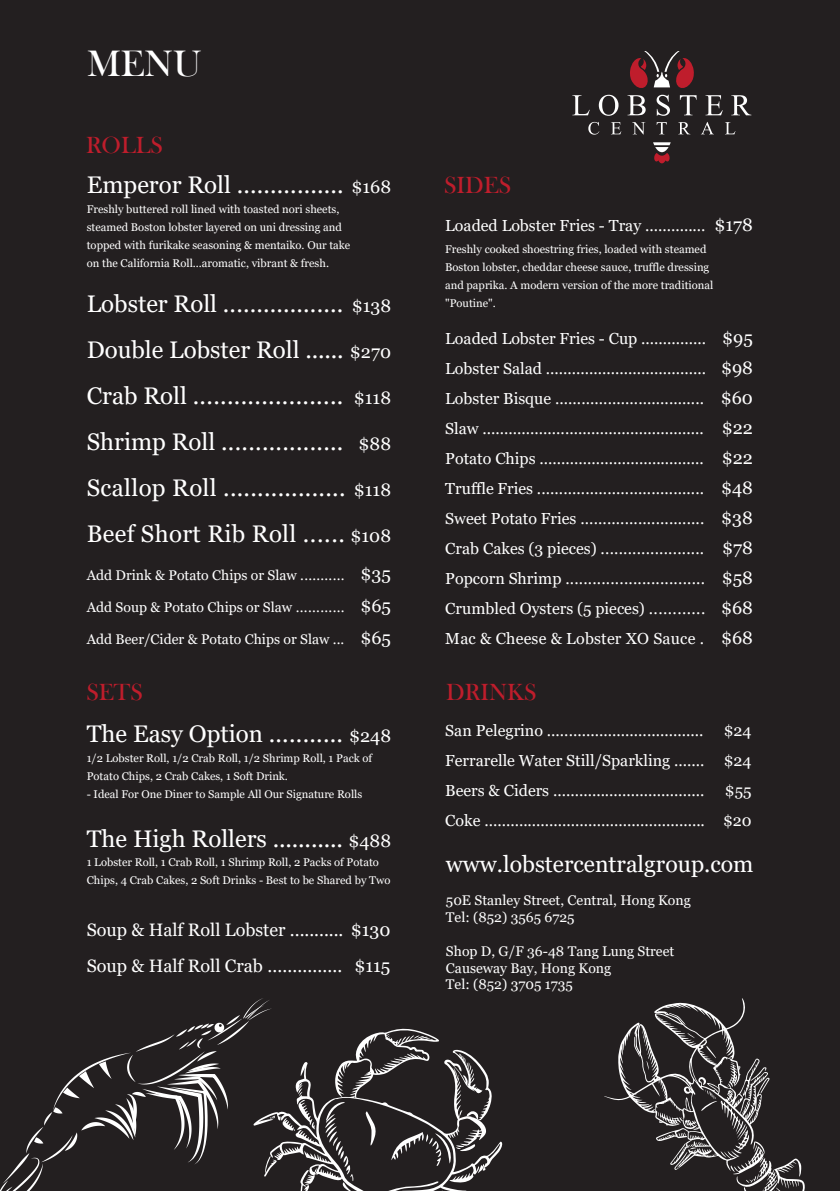
<style>
.page{position:relative;width:840px;height:1191px;background:#fff}
.page>*{position:absolute;margin:0;border:0;box-sizing:border-box;transform-origin:0 0}
.t1{font:37.8px "Bask Old Face";color:#fff}
.t2{font:24px/46px "Georgia";color:#fff;text-align:justify}
.t3{font:24px "Bask Old Face";color:#bf1d2c}
.t4{font:23px "Georgia";color:#fff}
.t5{font:18px/30px "Georgia";color:#fff;text-align:justify}
.t6{font:16px/30px "Georgia";color:#fff;text-align:justify}
.t7{font:14px/16.8px "Georgia";color:#fff}
.t8{font:11.2px/18px "Georgia";color:#fff}
</style>
<div class="page">
<div style="left:0;top:0;width:839px;height:1191px;background:#231f20"></div>
<svg style="left:630px;top:51px;width:64px;height:37px"></svg>
<svg style="left:653px;top:142px;width:17px;height:21px"></svg>
<svg style="left:572px;top:95px;width:17px;height:20px"></svg>
<svg style="left:598px;top:95px;width:20px;height:21px"></svg>
<svg style="left:627px;top:95px;width:18px;height:20px"></svg>
<svg style="left:656px;top:95px;width:13px;height:21px"></svg>
<svg style="left:679px;top:95px;width:17px;height:20px"></svg>
<svg style="left:705px;top:95px;width:17px;height:20px"></svg>
<svg style="left:731px;top:95px;width:20px;height:20px"></svg>
<svg style="left:588px;top:122px;width:11px;height:13px"></svg>
<svg style="left:611px;top:122px;width:10px;height:12px"></svg>
<svg style="left:632px;top:122px;width:13px;height:13px"></svg>
<svg style="left:656px;top:122px;width:10px;height:12px"></svg>
<svg style="left:678px;top:122px;width:12px;height:12px"></svg>
<svg style="left:701px;top:122px;width:12px;height:12px"></svg>
<svg style="left:725px;top:122px;width:10px;height:12px"></svg>
<svg style="left:0;top:998px;width:272px;height:193px"></svg>
<svg style="left:253px;top:1028px;width:249px;height:163px"></svg>
<svg style="left:604px;top:998px;width:200px;height:193px"></svg>
<h1 class="t1" style="left:87px;top:43px;width:116px">MENU</h1>
<h2 class="t3" style="left:86px;top:132px;width:78px">ROLLS</h2>
<h2 class="t2" style="left:87px;top:162px;width:258px">Emperor Roll ................</h2>
<p class="t5" style="left:351px;top:173px;width:41px">$168</p>
<p class="t8" style="left:87px;top:200px;width:265px">Freshly buttered roll lined with toasted nori sheets, steamed Boston lobster layered on uni dressing and topped with furikake seasoning &amp; mentaiko. Our take on the California Roll...aromatic, vibrant &amp; fresh.</p>
<h2 class="t2" style="left:87px;top:281px;width:260px">Lobster Roll ..................<br>Double Lobster Roll ......<br>Crab Roll ......................<br>Shrimp Roll ..................<br>Scallop Roll ..................<br>Beef Short Rib Roll ......</h2>
<p class="t5" style="left:351px;top:291px;width:41px">$138</p>
<p class="t5" style="left:350px;top:337px;width:43px">$270</p>
<p class="t5" style="left:354px;top:383px;width:39px">$118</p>
<p class="t5" style="left:358px;top:429px;width:34px">$88</p>
<p class="t5" style="left:354px;top:475px;width:39px">$118</p>
<p class="t5" style="left:350px;top:521px;width:42px">$108</p>
<p class="t7" style="left:87px;top:566px;width:259px">Add Drink &amp; Potato Chips or Slaw ...........</p>
<p class="t7" style="left:87px;top:598px;width:259px">Add Soup &amp; Potato Chips or Slaw ............</p>
<p class="t7" style="left:87px;top:630px;width:259px">Add Beer/Cider &amp; Potato Chips or Slaw ...</p>
<p class="t5" style="left:360px;top:558px;width:32px;line-height:32px">$35 $65 $65</p>
<h2 class="t3" style="left:444px;top:172px;width:68px">SIDES</h2>
<p class="t6" style="left:445px;top:210px;width:262px">Loaded Lobster Fries - Tray ..............</p>
<p class="t5" style="left:714px;top:210px;width:40px">$178</p>
<p class="t8" style="left:445px;top:240px;width:269px">Freshly cooked shoestring fries, loaded with steamed Boston lobster, cheddar cheese sauce, truffle dressing and paprika. A modern version of the more traditional "Poutine".</p>
<p class="t6" style="left:445px;top:324px;width:262px;text-align:left">Loaded Lobster Fries - Cup ...............<br>Lobster Salad .....................................<br>Lobster Bisque ..................................<br>Slaw ...................................................<br>Potato Chips ......................................<br>Truffle Fries ......................................<br>Sweet Potato Fries ............................<br>Crab Cakes (3 pieces) .......................<br>Popcorn Shrimp ...............................<br>Crumbled Oysters (5 pieces) ............<br>Mac &amp; Cheese &amp; Lobster XO Sauce .</p>
<p class="t5" style="left:720px;top:323px;width:34px">$95 $98 $60 $22 $22 $48 $38 $78 $58 $68 $68</p>
<h2 class="t3" style="left:86px;top:678px;width:58px">SETS</h2>
<h2 class="t3" style="left:446px;top:678px;width:92px">DRINKS</h2>
<h2 class="t2" style="left:87px;top:711px;width:258px">The Easy Option ...........</h2>
<p class="t6" style="left:445px;top:716px;width:261px">San Pelegrino ....................................<br>Ferrarelle Water Still/Sparkling .......<br>Beers &amp; Ciders ...................................<br>Coke ...................................................</p>
<p class="t5" style="left:349px;top:721px;width:43px">$248</p>
<p class="t8" style="left:87px;top:749px;width:287px">1/2 Lobster Roll, 1/2 Crab Roll, 1/2 Shrimp Roll, 1 Pack of<br>Potato Chips, 2 Crab Cakes, 1 Soft Drink.</p>
<p class="t8" style="left:87px;top:785px;width:277px">- Ideal For One Diner to Sample All Our Signature Rolls</p>
<h2 class="t2" style="left:87px;top:816px;width:257px">The High Rollers ...........</h2>
<p class="t5" style="left:348px;top:826px;width:44px">$488</p>
<p class="t6" style="left:722px;top:716px;width:30px">$24 $24 $55 $20</p>
<p class="t8" style="left:87px;top:853px;width:305px">1 Lobster Roll, 1 Crab Roll, 1 Shrimp Roll, 2 Packs of Potato<br>Chips, 4 Crab Cakes, 2 Soft Drinks - Best to be Shared by Two</p>
<p class="t5" style="left:87px;top:912px;width:305px;line-height:36px">Soup &amp; Half Roll Lobster ........... $130<br>Soup &amp; Half Roll Crab ...............</p>
<p class="t5" style="left:354px;top:951px;width:37px">$115</p>
<h3 class="t4" style="left:445px;top:849px;width:309px">www.lobstercentralgroup.com</h3>
<p class="t7" style="left:445px;top:892px;width:246px">50E Stanley Street, Central, Hong Kong<br>Tel: (852) 3565 6725</p>
<p class="t7" style="left:445px;top:942px;width:230px">Shop D, G/F 36-48 Tang Lung Street<br>Causeway Bay, Hong Kong<br>Tel: (852) 3705 1735</p>
</div>
